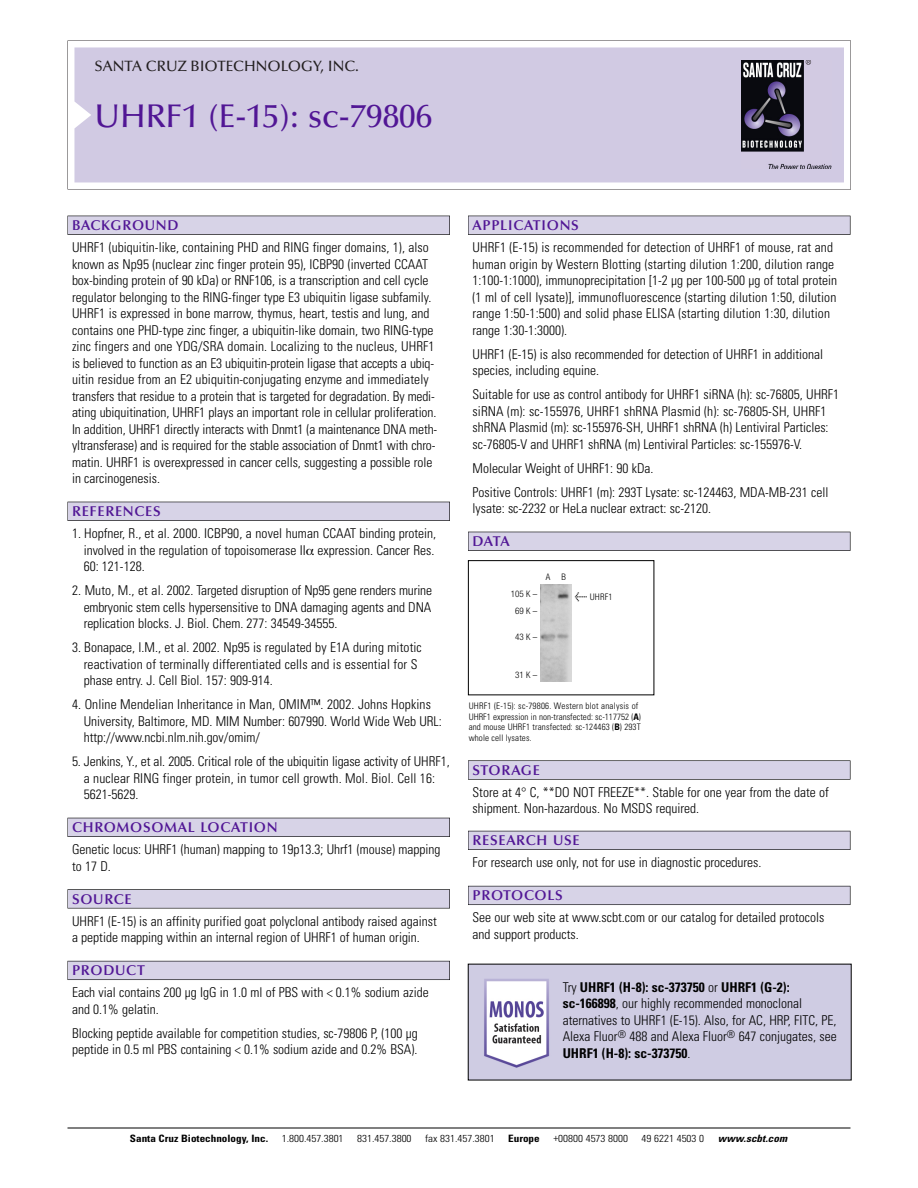
<style>
.page{position:relative;width:918px;height:1188px;background:#fff}
.page>*{position:absolute;margin:0;border:0;box-sizing:border-box;transform-origin:0 0}
.t1{font:500 33px "Optima";color:#511695}
.t2{font:500 15px "Optima";color:#231f20}
.t3{font:600 14.25px "Optima";letter-spacing:.05em;color:#511695}
.t4{font:300 condensed 13.5px/16.5px "Univers";color:#000}
.t5{font:300 condensed 10.2px "Univers";color:#000;scale:1.1 1}
.t6{font:700 condensed 10.2px "Univers";color:#000;scale:1.1 1}
.t7{font:italic 700 condensed 10.2px "Univers";letter-spacing:.005em;color:#000;scale:1.1 1}
.t8{font:300 condensed 9px/10.5px "Univers";letter-spacing:.015em;color:#000}
.t9{font:300 condensed 9px/16.5px "Helvetica Neue";color:#000;text-align:center}
.s1{font-family:"Meta Plus";font-weight:400;font-stretch:normal;font-size:10.5px}
.s2{font-weight:700}
</style>
<div class="page">
<svg style="left:68px;top:40px;width:783px;height:149px"></svg>
<div style="left:74px;top:47px;width:770px;height:135px;background:#d1cae3"></div>
<img style="left:741px;top:60px;width:90px;height:108px">
<div style="left:68px;top:216px;width:382px;height:19px;background:#525155"></div>
<div style="left:68px;top:216px;width:381px;height:18px;background:#d7d3e7"></div>
<div style="left:68px;top:502px;width:382px;height:19px;background:#515055"></div>
<div style="left:68px;top:502px;width:381px;height:18px;background:#d7d3e7"></div>
<div style="left:68px;top:818px;width:382px;height:19px;background:#525158"></div>
<div style="left:68px;top:818px;width:381px;height:18px;background:#d7d3e7"></div>
<div style="left:68px;top:889px;width:382px;height:19px;background:#575759"></div>
<div style="left:68px;top:890px;width:381px;height:18px;background:#d7d3e7"></div>
<div style="left:68px;top:961px;width:382px;height:19px;background:#5b5a62"></div>
<div style="left:68px;top:961px;width:381px;height:18px;background:#d7d3e7"></div>
<div style="left:468px;top:216px;width:382px;height:19px;background:#525155"></div>
<div style="left:468px;top:216px;width:382px;height:18px;background:#d7d3e7"></div>
<div style="left:468px;top:532px;width:382px;height:19px;background:#515055"></div>
<div style="left:468px;top:532px;width:382px;height:18px;background:#d7d3e7"></div>
<div style="left:468px;top:760px;width:382px;height:20px;background:#666"></div>
<div style="left:468px;top:761px;width:382px;height:18px;background:#d7d3e7"></div>
<div style="left:468px;top:831px;width:382px;height:19px;background:#54535a"></div>
<div style="left:468px;top:831px;width:382px;height:18px;background:#d7d3e7"></div>
<div style="left:468px;top:886px;width:382px;height:19px;background:#5b5a62"></div>
<div style="left:468px;top:886px;width:382px;height:18px;background:#d7d3e7"></div>
<hr style="left:68px;top:1128px;width:782px;height:1px;background:#000">
<div style="left:468px;top:560px;width:186px;height:135px;border:1px solid #000"></div>
<img style="left:541px;top:585px;width:31px;height:97px">
<img style="left:470px;top:966px;width:380px;height:112px">
<p class="t2" style="left:94px;top:61px;width:266px">SANTA CRUZ BIOTECHNOLOGY, INC.</p>
<h1 class="t1" style="left:94px;top:103px;width:339px">UHRF1 (E-15): sc-79806</h1>
<p class="t3" style="left:72px;top:219px;width:108px">BACKGROUND</p>
<p class="t4" style="left:72px;top:240px;width:367px">UHRF1 (ubiquitin-like, containing PHD and RING finger domains, 1), also known as Np95 (nuclear zinc finger protein 95), ICBP90 (inverted CCAAT box-binding protein of 90 kDa) or RNF106, is a transcription and cell cycle regulator belonging to the RING-finger type E3 ubiquitin ligase subfamily.<br>UHRF1 is expressed in bone marrow, thymus, heart, testis and lung, and contains one PHD-type zinc finger, a ubiquitin-like domain, two RING-type zinc fingers and one YDG/SRA domain. Localizing to the nucleus, UHRF1 is believed to function as an E3 ubiquitin-protein ligase that accepts a ubiq&shy;uitin residue from an E2 ubiquitin-conjugating enzyme and immediately transfers that residue to a protein that is targeted for degradation. By medi&shy;ating ubiquitination, UHRF1 plays an important role in cellular proliferation.<br>In addition, UHRF1 directly interacts with Dnmt1 (a maintenance DNA meth&shy;yltransferase) and is required for the stable association of Dnmt1 with chro&shy;matin. UHRF1 is overexpressed in cancer cells, suggesting a possible role in carcinogenesis.</p>
<p class="t3" style="left:72px;top:506px;width:90px">REFERENCES</p>
<p class="t4" style="left:84px;top:526px;width:354px;text-indent:-12px">1. Hopfner, R., et al. 2000. ICBP90, a novel human CCAAT binding protein, involved in the regulation of topoisomerase II expression. Cancer Res.<br>60: 121-128.</p>
<p class="t4" style="left:84px;top:583px;width:350px;text-align:justify;text-indent:-12px">2. Muto, M., et al. 2002. Targeted disruption of Np95 gene renders murine embryonic stem cells hypersensitive to DNA damaging agents and DNA replication blocks. J. Biol. Chem. 277: 34549-34555.</p>
<p class="t4" style="left:84px;top:640px;width:340px;text-indent:-12px">3. Bonapace, I.M., et al. 2002. Np95 is regulated by E1A during mitotic reactivation of terminally differentiated cells and is essential for S phase entry. J. Cell Biol. 157: 909-914.</p>
<p class="t4" style="left:84px;top:697px;width:360px;text-indent:-12px">4. Online Mendelian Inheritance in Man, OMIM™. 2002. Johns Hopkins<br>University, Baltimore, MD. MIM Number: 607990. World Wide Web URL: http://www.ncbi.nlm.nih.gov/omim/</p>
<p class="t4" style="left:84px;top:754px;width:368px;text-indent:-12px">5. Jenkins, Y., et al. 2005. Critical role of the ubiquitin ligase activity of UHRF1, a nuclear RING finger protein, in tumor cell growth. Mol. Biol. Cell 16:<br>5621-5629.</p>
<p class="t3" style="left:72px;top:822px;width:207px">CHROMOSOMAL LOCATION</p>
<p class="t4" style="left:72px;top:842px;width:370px">Genetic locus: UHRF1 (human) mapping to 19p13.3; Uhrf1 (mouse) mapping to 17 D.</p>
<p class="t3" style="left:72px;top:893px;width:61px">SOURCE</p>
<p class="t4" style="left:72px;top:914px;width:366px">UHRF1 (E-15) is an affinity purified goat polyclonal antibody raised against a peptide mapping within an internal region of UHRF1 of human origin.</p>
<p class="t3" style="left:72px;top:965px;width:74px">PRODUCT</p>
<p class="t4" style="left:72px;top:985px;width:358px">Each vial contains 200 µg IgG in 1.0 ml of PBS with &lt; 0.1% sodium azide and 0.1% gelatin.</p>
<p class="t4" style="left:72px;top:1026px;width:347px">Blocking peptide available for competition studies, sc-79806 P, (100 µg peptide in 0.5 ml PBS containing &lt; 0.1% sodium azide and 0.2% BSA).</p>
<p class="t3" style="left:473px;top:219px;width:108px">APPLICATIONS</p>
<p class="t4" style="left:473px;top:240px;width:366px">UHRF1 (E-15) is recommended for detection of UHRF1 of mouse, rat and human origin by Western Blotting (starting dilution 1:200, dilution range 1:100-1:1000), immunoprecipitation [1-2 µg per 100-500 µg of total protein (1 ml of cell lysate)], immunofluorescence (starting dilution 1:50, dilution range 1:50-1:500) and solid phase ELISA (starting dilution 1:30, dilution range 1:30-1:3000).</p>
<p class="t4" style="left:473px;top:347px;width:352px">UHRF1 (E-15) is also recommended for detection of UHRF1 in additional species, including equine.</p>
<p class="t4" style="left:473px;top:387px;width:368px">Suitable for use as control antibody for UHRF1 siRNA (h): sc-76805, UHRF1 siRNA (m): sc-155976, UHRF1 shRNA Plasmid (h): sc-76805-SH, UHRF1 shRNA Plasmid (m): sc-155976-SH, UHRF1 shRNA (h) Lentiviral Particles: sc-76805-V and UHRF1 shRNA (m) Lentiviral Particles: sc-155976-V.</p>
<p class="t4" style="left:473px;top:457px;width:357px;line-height:24px">Molecular Weight of UHRF1: 90 kDa.<br>Positive Controls: UHRF1 (m): 293T Lysate: sc-124463, MDA-MB-231 cell</p>
<p class="t4" style="left:473px;top:501px;width:240px">lysate: sc-2232 or HeLa nuclear extract: sc-2120.</p>
<p class="t3" style="left:473px;top:536px;width:39px">DATA</p>
<p class="t9" style="left:511px;top:587px;width:28px">105 K –<br>69K–</p>
<p class="t9" style="left:515px;top:629px;width:24px">43K–</p>
<p class="t9" style="left:515px;top:667px;width:24px">31K–</p>
<p class="t9" style="left:546px;top:569px;width:22px">A B</p>
<p class="t8" style="left:575px;top:593px;width:39px"><span class="s1">&lt;</span> UHRF1</p>
<p class="t8" style="left:469px;top:702px;width:174px">UHRF1 (E-15): sc-79806. Western blot analysis of UHRF1 expression in non-transfected: sc-117752 (<span class="s2">A</span>) and mouse UHRF1 transfected: sc-124463 (<span class="s2">B</span>) 293T whole cell lysates.</p>
<p class="t3" style="left:473px;top:764px;width:69px">STORAGE</p>
<p class="t4" style="left:473px;top:785px;width:358px">Store at 4° C, **DO NOT FREEZE**. Stable for one year from the date of shipment. Non-hazardous. No MSDS required.</p>
<p class="t3" style="left:473px;top:835px;width:109px">RESEARCH USE</p>
<p class="t4" style="left:473px;top:855px;width:290px">For research use only, not for use in diagnostic procedures.</p>
<p class="t3" style="left:473px;top:890px;width:92px">PROTOCOLS</p>
<p class="t4" style="left:473px;top:910px;width:353px">See our web site at www.scbt.com or our catalog for detailed protocols and support products.</p>
<p class="t4" style="left:563px;top:980px;width:275px">Try <span class="s2">UHRF1 (H-8): sc-373750</span> or <span class="s2">UHRF1 (G-2): sc-166898</span>, our highly recommended monoclonal aternatives to UHRF1 (E-15). Also, for AC, HRP, FITC, PE, Alexa Fluor<sup>®</sup> 488 and Alexa Fluor<sup>®</sup> 647 conjugates, see <span class="s2">UHRF1 (H-8): sc-373750</span>.</p>
<p class="t6" style="left:130px;top:1135px;width:127px">Santa Cruz Biotechnology, Inc.</p>
<p class="t5" style="left:282px;top:1135px;width:58px">1.800.457.3801</p>
<p class="t5" style="left:357px;top:1135px;width:51px">831.457.3800</p>
<p class="t5" style="left:425px;top:1135px;width:65px">fax 831.457.3801</p>
<p class="t6" style="left:508px;top:1135px;width:30px">Europe</p>
<p class="t5" style="left:553px;top:1135px;width:69px">+00800 4573 8000</p>
<p class="t5" style="left:642px;top:1135px;width:58px">49 6221 4503 0</p>
<p class="t7" style="left:718px;top:1135px;width:64px">www.scbt.com</p>
</div>
